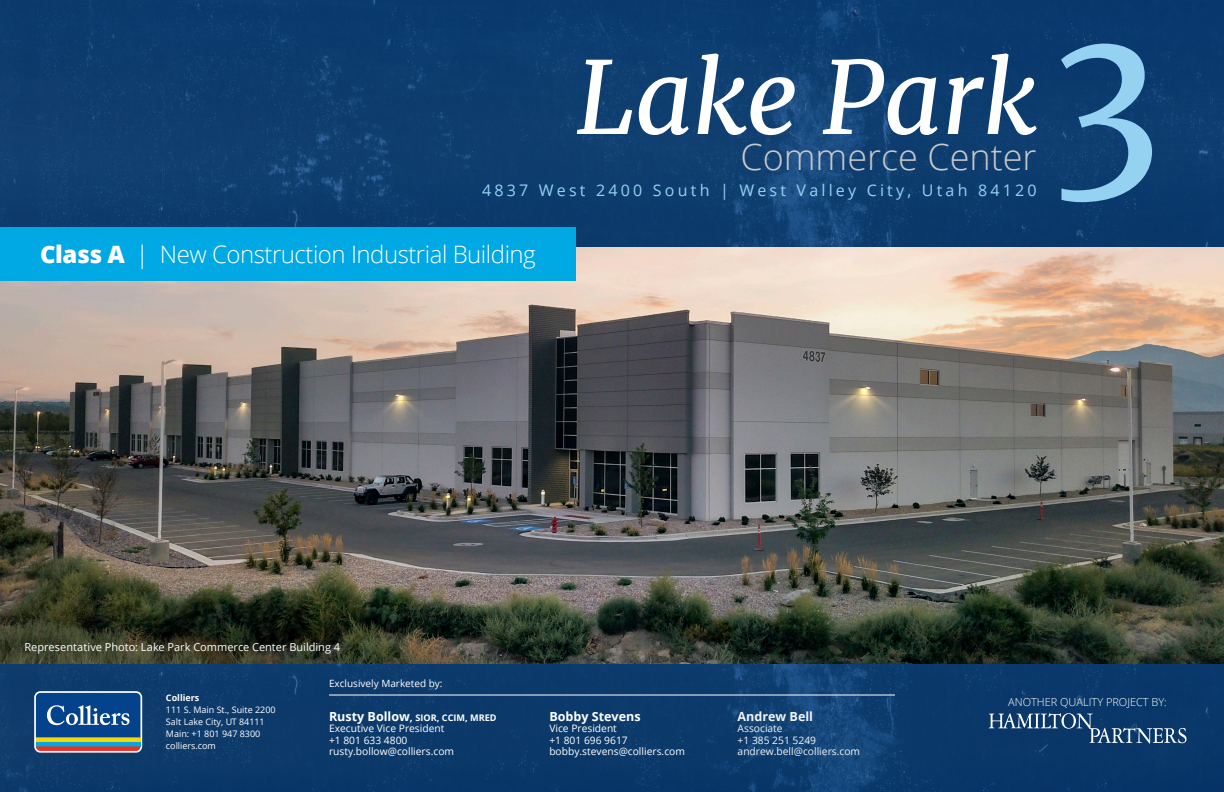
<style>
.page{position:relative;width:1224px;height:792px;background:#fff}
.page>*{position:absolute;margin:0;border:0;box-sizing:border-box;transform-origin:0 0}
.t1{font:200px "Merriweather";color:#95d2f2}
.t2{font:italic 100px "Merriweather";color:#fff}
.t3{font:300 36px "Open Sans";color:#c8c9c9}
.t4{font:300 24px "Open Sans";letter-spacing:-.02em;color:#fff}
.t5{font:16px "Open Sans";letter-spacing:.2em;color:#95d2f2}
.t6{font:700 12.5px "Open Sans";color:#fff}
.t7{font:700 12.5px "Open Sans";color:#f2f3f4}
.Bullets_in_Body_copy{font:11px "Open Sans";color:#fff}
.t8{font:300 11px "Open Sans";color:#fff}
.t9{font:10.3px/11.4px "Open Sans";color:#fff}
.t10{font:10.3px/11.4px "Open Sans";color:#f2f3f4}
.t11{font:10px "Open Sans";color:#fff}
.t12{font:700 9.1px "Open Sans";color:#fff}
.t13{font:9px/12px "Open Sans";color:#fff}
.t14{font:700 9px "Open Sans";color:#fff}
.s1{font-weight:800}
.s2{font-size:12.5px}
.s3{font-size:10.3px}
</style>
<div class="page">
<img style="left:0;top:247px;width:1224px;height:417px">
<svg style="left:0;top:664px;width:1224px;height:128px;background:#0c3a6c"></svg>
<hr style="left:329px;top:695px;width:566px;height:1px;background:#fff">
<div style="left:0;top:0;width:1224px;height:247px;background:#0d3c6e"></div>
<svg style="left:989px;top:713px;width:198px;height:31px;background:#2d547f"></svg>
<div style="left:0;top:227px;width:576px;height:54px;background:#00a8e4"></div>
<svg style="left:34px;top:691px;width:108px;height:62px"></svg>
<hr style="left:36px;top:742px;width:104px;height:4px;background:#00a8e4">
<div style="left:36px;top:737px;width:104px;height:5px;background:#fed503"></div>
<svg style="left:36px;top:746px;width:104px;height:5px"></svg>
<svg style="left:36px;top:693px;width:104px;height:44px;background:#205698"></svg>
<h2 class="t2" style="left:576px;top:29px;width:462px">Lake Park</h2>
<h3 class="t3" style="left:740px;top:132px;width:298px">Commerce Center</h3>
<h3 class="t5" style="left:482px;top:179px;width:556px">4837 West 2400 South | West Valley City, Utah 84120</h3>
<h3 class="t4" style="left:40px;top:238px;width:497px"><span class="s1">Class A</span> | New Construction Industrial Building</h3>
<h1 class="t1" style="left:1050px;top:-41px;width:113px">3</h1>
<p class="Bullets_in_Body_copy" style="left:24px;top:640px;width:317px">Representative Photo: Lake Park Commerce Center Building 4</p>
<p class="t11" style="left:329px;top:676px;width:115px">Exclusively Marketed by:</p>
<p class="t14" style="left:166px;top:691px;width:35px">Colliers</p>
<p class="t13" style="left:166px;top:703px;width:111px">111 S. Main St., Suite 2200<br>Salt Lake City, UT 84111<br>Main: +1 801 947 8300 colliers.com</p>
<p class="t12" style="left:329px;top:711px;width:169px"><span class="s2">Rusty Bollow</span><span class="s3">,</span> SIOR, CCIM, MRED</p>
<p class="t9" style="left:329px;top:723px;width:127px">Executive Vice President +1 801 633 4800 rusty.bollow@colliers.com</p>
<p class="t6" style="left:549px;top:708px;width:93px">Bobby Stevens</p>
<p class="t9" style="left:549px;top:723px;width:137px">Vice President<br>+1 801 696 9617 bobby.stevens@colliers.com</p>
<p class="t7" style="left:738px;top:708px;width:77px">Andrew Bell</p>
<p class="t10" style="left:738px;top:723px;width:124px">Associate<br>+1 385 251 5249 andrew.bell@colliers.com</p>
<p class="t8" style="left:1008px;top:694px;width:160px">ANOTHER QUALITY PROJECT BY:</p>
</div>
